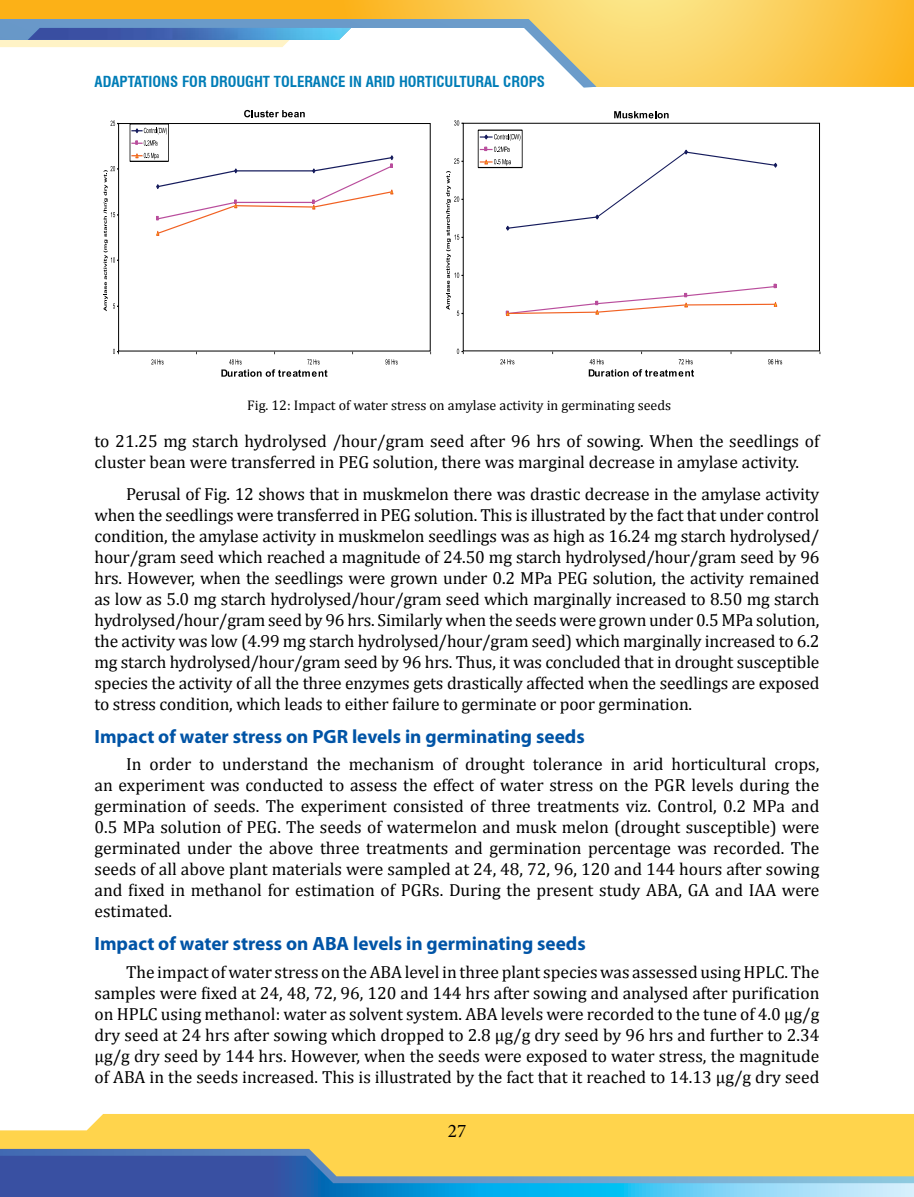
<style>
.page{position:relative;width:914px;height:1197px;background:#fff}
.page>*{position:absolute;margin:0;border:0;box-sizing:border-box;transform-origin:0 0}
.t1{font:700 19.25px "Myriad Pro";color:#0054a6}
.t2{font:19.25px "Minion Pro";color:#000}
.t3{font:17.5px/21px "Cambria";color:#000;text-align:justify}
.t4{font:700 condensed 14.88px "Swiss 721 BT";color:#007db7}
.t5{font:14px "Cambria";color:#000}
</style>
<div class="page">
<svg style="left:0;top:0;width:914px;height:87px;background:#fbc84c"></svg>
<svg style="left:0;top:19px;width:596px;height:68px"></svg>
<div style="left:0;top:1114px;width:914px;height:35px;background:#ffd44c"></div>
<svg style="left:0;top:1149px;width:914px;height:7px;background:#c2b370"></svg>
<svg style="left:0;top:1156px;width:914px;height:41px;background:#809c9c"></svg>
<svg style="left:244px;top:110px;width:61px;height:7px"></svg>
<svg style="left:113px;top:349px;width:6px;height:5px"></svg>
<svg style="left:110px;top:121px;width:8px;height:5px"></svg>
<svg style="left:151px;top:359px;width:13px;height:6px"></svg>
<svg style="left:385px;top:359px;width:12px;height:6px"></svg>
<svg style="left:221px;top:352px;width:106px;height:25px"></svg>
<svg style="left:104px;top:166px;width:14px;height:145px"></svg>
<svg style="left:132px;top:128px;width:35px;height:18px"></svg>
<svg style="left:132px;top:153px;width:262px;height:83px"></svg>
<div style="left:118px;top:123px;width:312px;height:228px;border:1px solid #000"></div>
<svg style="left:505px;top:284px;width:272px;height:32px"></svg>
<svg style="left:614px;top:111px;width:54px;height:7px"></svg>
<svg style="left:457px;top:349px;width:7px;height:5px"></svg>
<svg style="left:454px;top:158px;width:9px;height:6px"></svg>
<svg style="left:454px;top:120px;width:9px;height:6px"></svg>
<svg style="left:500px;top:359px;width:14px;height:5px"></svg>
<svg style="left:768px;top:359px;width:14px;height:5px"></svg>
<svg style="left:588px;top:359px;width:106px;height:18px"></svg>
<svg style="left:446px;top:171px;width:17px;height:145px"></svg>
<svg style="left:480px;top:134px;width:40px;height:7px"></svg>
<svg style="left:480px;top:147px;width:297px;height:84px"></svg>
<div style="left:463px;top:123px;width:356px;height:228px;border:1px solid #000"></div>
<p class="t4" style="left:94px;top:73px;width:452px">ADAPTATIONS FOR DROUGHT TOLERANCE IN ARID HORTICULTURAL CROPS</p>
<p class="t5" style="left:247px;top:397px;width:425px">Fig. 12: Impact of water stress on amylase activity in germinating seeds</p>
<p class="t3" style="left:94px;top:431px;width:726px">to 21.25 mg starch hydrolysed /hour/gram seed after 96 hrs of sowing. When the seedlings of cluster bean were transferred in PEG solution, there was marginal decrease in amylase activity.</p>
<p class="t3" style="left:94px;top:483px;width:726px;text-indent:32px">Perusal of Fig. 12 shows that in muskmelon there was drastic decrease in the amylase activity when the seedlings were transferred in PEG solution. This is illustrated by the fact that under control condition, the amylase activity in muskmelon seedlings was as high as 16.24 mg starch hydrolysed/ hour/gram seed which reached a magnitude of 24.50 mg starch hydrolysed/hour/gram seed by 96 hrs. However, when the seedlings were grown under 0.2 MPa PEG solution, the activity remained as low as 5.0 mg starch hydrolysed/hour/gram seed which marginally increased to 8.50 mg starch hydrolysed/hour/gram seed by 96 hrs. Similarly when the seeds were grown under 0.5 MPa solution, the activity was low (4.99 mg starch hydrolysed/hour/gram seed) which marginally increased to 6.2 mg starch hydrolysed/hour/gram seed by 96 hrs. Thus, it was concluded that in drought susceptible species the activity of all the three enzymes gets drastically affected when the seedlings are exposed to stress condition, which leads to either failure to germinate or poor germination.</p>
<p class="t1" style="left:94px;top:724px;width:491px">Impact of water stress on PGR levels in germinating seeds</p>
<p class="t3" style="left:94px;top:754px;width:726px;text-indent:32px">In order to understand the mechanism of drought tolerance in arid horticultural crops, an experiment was conducted to assess the effect of water stress on the PGR levels during the germination of seeds. The experiment consisted of three treatments viz. Control, 0.2 MPa and 0.5 MPa solution of PEG. The seeds of watermelon and musk melon (drought susceptible) were germinated under the above three treatments and germination percentage was recorded. The seeds of all above plant materials were sampled at 24, 48, 72, 96, 120 and 144 hours after sowing and fixed in methanol for estimation of PGRs. During the present study ABA, GA and IAA were estimated.</p>
<p class="t1" style="left:94px;top:931px;width:492px">Impact of water stress on ABA levels in germinating seeds</p>
<p class="t3" style="left:94px;top:961px;width:726px;text-indent:32px">The impact of water stress on the ABA level in three plant species was assessed using HPLC. The samples were fixed at 24, 48, 72, 96, 120 and 144 hrs after sowing and analysed after purification on HPLC using methanol: water as solvent system. ABA levels were recorded to the tune of 4.0 µg/g dry seed at 24 hrs after sowing which dropped to 2.8 µg/g dry seed by 96 hrs and further to 2.34 µg/g dry seed by 144 hrs. However, when the seeds were exposed to water stress, the magnitude of ABA in the seeds increased. This is illustrated by the fact that it reached to 14.13 µg/g dry seed</p>
<p class="t2" style="left:448px;top:1118px;width:20px">27</p>
</div>
